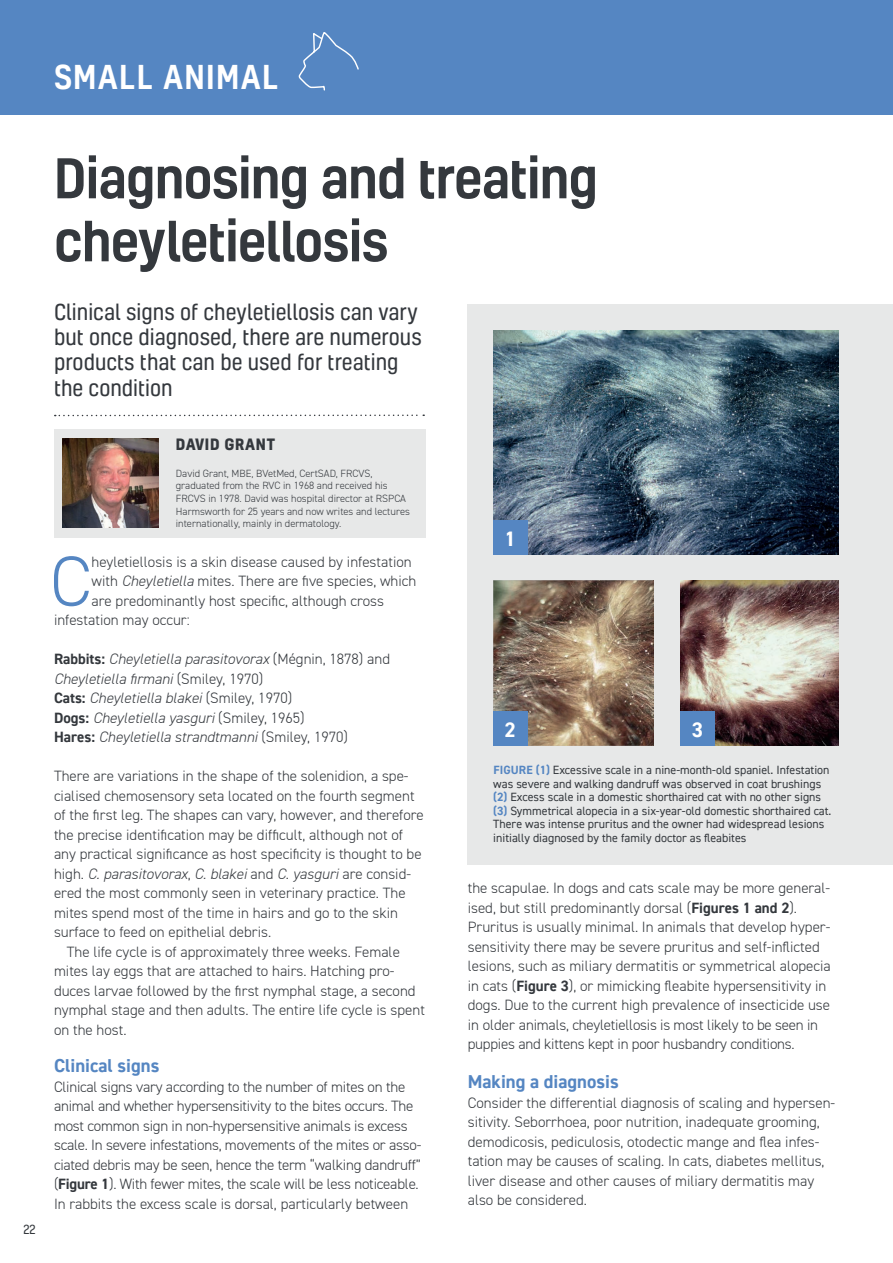
<style>
.page{position:relative;width:893px;height:1263px;background:#fff}
.page>*{position:absolute;margin:0;border:0;box-sizing:border-box;transform-origin:0 0}
.t1{font:300 71.55px "DIN2014";color:#5586c2}
.t2{font:500 52.5px/63px "Kelson";letter-spacing:-.02em;color:#34383d}
.t3{font:500 31.5px "Kelson";letter-spacing:.04em;color:#fff}
.t4{font:21px/25.2px "Kelson";color:#34383d}
.t5{font:700 21px "DIN2014";color:#fff}
.t6{font:700 18.75px "DIN2014";color:#5586c2}
.t7{font:300 15px/19.5px "DIN2014";color:#34383d}
.t8{font:italic 300 15px/19.5px "DIN2014";color:#34383d}
.t9{font:700 15px "Kelson";letter-spacing:.04em;color:#34383d}
.t10{font:12px/13.5px "DIN2014";color:#34383d}
.t11{font:12px "Kelson";color:#34383d}
.t12{font:300 10.5px/12.6px "DIN2014";color:#34383d}
.s1{font-style:italic}
.s2{font-weight:700;font-style:normal}
.s3{font-style:normal}
.s4{font-weight:700}
.s5{font-weight:700;color:#5586c2}
</style>
<div class="page">
<div style="left:0;top:0;width:893px;height:115px;background:#5586c2"></div>
<svg style="left:298px;top:32px;width:61px;height:59px"></svg>
<svg style="left:55px;top:414px;width:369px;height:2px"></svg>
<div style="left:54px;top:430px;width:371px;height:108px;background:#e7e8e8"></div>
<img style="left:63px;top:438px;width:96px;height:89px">
<div style="left:468px;top:304px;width:425px;height:560px;background:#e7e8e8"></div>
<img style="left:493px;top:330px;width:346px;height:225px">
<img style="left:653px;top:580px;width:1px;height:166px">
<img style="left:493px;top:580px;width:160px;height:166px">
<img style="left:680px;top:580px;width:159px;height:166px">
<hr style="left:892px;top:115px;width:1px;height:354px;background:#e7e8e8">
<div style="left:493px;top:521px;width:34px;height:34px;background:#5586c2"></div>
<div style="left:493px;top:712px;width:34px;height:34px;background:#5586c2"></div>
<div style="left:680px;top:712px;width:34px;height:34px;background:#5586c2"></div>
<h3 class="t3" style="left:54px;top:56px;width:226px">SMALL ANIMAL</h3>
<p class="t11" style="left:23px;top:1221px;width:14px">22</p>
<h2 class="t2" style="left:54px;top:145px;width:546px">Diagnosing and treating cheyletiellosis</h2>
<h3 class="t4" style="left:54px;top:299px;width:369px">Clinical signs of cheyletiellosis can vary but once diagnosed, there are numerous products that can be used for treating the condition</h3>
<p class="t9" style="left:176px;top:433px;width:101px">DAVID GRANT</p>
<p class="t12" style="left:176px;top:467px;width:236px">David Grant, MBE, BVetMed, CertSAD, FRCVS, graduated from the RVC in 1968 and received his FRCVS in 1978. David was hospital director at RSPCA Harmsworth for 25 years and now writes and lectures internationally, mainly in dermatology.</p>
<h1 class="t1" style="left:50px;top:538px;width:43px">C</h1>
<p class="t7" style="left:92px;top:552px;width:322px">heyletiellosis is a skin disease caused by infestation</p>
<p class="t7" style="left:92px;top:571px;width:326px">with <span class="s1">Cheyletiella</span> mites. There are five species, which</p>
<p class="t7" style="left:92px;top:591px;width:294px">are predominantly host specific, although cross</p>
<p class="t7" style="left:54px;top:610px;width:137px">infestation may occur:</p>
<p class="t8" style="left:54px;top:649px;width:338px"><span class="s2">Rabbits:</span> Cheyletiella parasitovorax <span class="s3">(Mégnin, 1878) and </span>Cheyletiella firmani <span class="s3">(Smiley, 1970)<br></span><span class="s2">Cats:</span> Cheyletiella blakei <span class="s3">(Smiley, 1970)<br></span><span class="s2">Dogs:</span> Cheyletiella yasguri <span class="s3">(Smiley, 1965)<br></span><span class="s2">Hares:</span> Cheyletiella strandtmanni <span class="s3">(Smiley, 1970)</span></p>
<p class="t7" style="left:54px;top:766px;width:356px">There are variations in the shape of the solenidion, a spe-</p>
<p class="t7" style="left:54px;top:786px;width:362px">cialised chemosensory seta located on the fourth segment</p>
<p class="t7" style="left:54px;top:805px;width:371px">of the first leg. The shapes can vary, however, and therefore</p>
<p class="t7" style="left:54px;top:825px;width:351px">the precise identification may be difficult, although not of</p>
<p class="t7" style="left:54px;top:844px;width:369px">any practical significance as host specificity is thought to be</p>
<p class="t8" style="left:54px;top:864px;width:359px"><span class="s3">high.</span> C. parasitovorax<span class="s3">,</span> C. blakei <span class="s3">and</span> C. yasguri <span class="s3">are consid-</span></p>
<p class="t7" style="left:54px;top:883px;width:353px">ered the most commonly seen in veterinary practice. The</p>
<p class="t7" style="left:54px;top:903px;width:346px">mites spend most of the time in hairs and go to the skin</p>
<p class="t7" style="left:54px;top:922px;width:219px">surface to feed on epithelial debris.</p>
<p class="t7" style="left:67px;top:942px;width:335px">The life cycle is of approximately three weeks. Female</p>
<p class="t7" style="left:54px;top:961px;width:342px">mites lay eggs that are attached to hairs. Hatching pro-</p>
<p class="t7" style="left:54px;top:981px;width:363px">duces larvae followed by the first nymphal stage, a second</p>
<p class="t7" style="left:54px;top:1000px;width:372px">nymphal stage and then adults. The entire life cycle is spent</p>
<p class="t7" style="left:54px;top:1020px;width:74px">on the host.</p>
<p class="t6" style="left:54px;top:1053px;width:107px">Clinical signs</p>
<p class="t7" style="left:54px;top:1077px;width:369px">Clinical signs vary according to the number of mites on the animal and whether hypersensitivity to the bites occurs. The most common sign in non-hypersensitive animals is excess scale. In severe infestations, movements of the mites or asso&shy;ciated debris may be seen, hence the term “walking dandruff” (<span class="s4">Figure 1</span>). With fewer mites, the scale will be less noticeable.<br>In rabbits the excess scale is dorsal, particularly between</p>
<h3 class="t5" style="left:505px;top:524px;width:13px">1</h3>
<h3 class="t5" style="left:505px;top:715px;width:13px">2</h3>
<h3 class="t5" style="left:692px;top:715px;width:13px">3</h3>
<p class="t10" style="left:493px;top:763px;width:340px"><span class="s5">FIGURE (1)</span> Excessive scale in a nine-month-old spaniel. Infestation was severe and walking dandruff was observed in coat brushings <span class="s5">(2)</span> Excess scale in a domestic shorthaired cat with no other signs <span class="s5">(3)</span> Symmetrical alopecia in a six-year-old domestic shorthaired cat.<br>There was intense pruritus and the owner had widespread lesions initially diagnosed by the family doctor as fleabites</p>
<p class="t7" style="left:468px;top:878px;width:365px">the scapulae. In dogs and cats scale may be more general&shy;ised, but still predominantly dorsal (<span class="s4">Figures 1 and 2</span>).<br>Pruritus is usually minimal. In animals that develop hyper&shy;sensitivity there may be severe pruritus and self-inflicted lesions, such as miliary dermatitis or symmetrical alopecia in cats (<span class="s4">Figure 3</span>), or mimicking fleabite hypersensitivity in dogs. Due to the current high prevalence of insecticide use in older animals, cheyletiellosis is most likely to be seen in puppies and kittens kept in poor husbandry conditions.</p>
<p class="t6" style="left:468px;top:1069px;width:153px">Making a diagnosis</p>
<p class="t7" style="left:468px;top:1093px;width:369px">Consider the differential diagnosis of scaling and hypersen&shy;sitivity. Seborrhoea, poor nutrition, inadequate grooming, demodicosis, pediculosis, otodectic mange and flea infes&shy;tation may be causes of scaling. In cats, diabetes mellitus, liver disease and other causes of miliary dermatitis may also be considered.</p>
</div>
